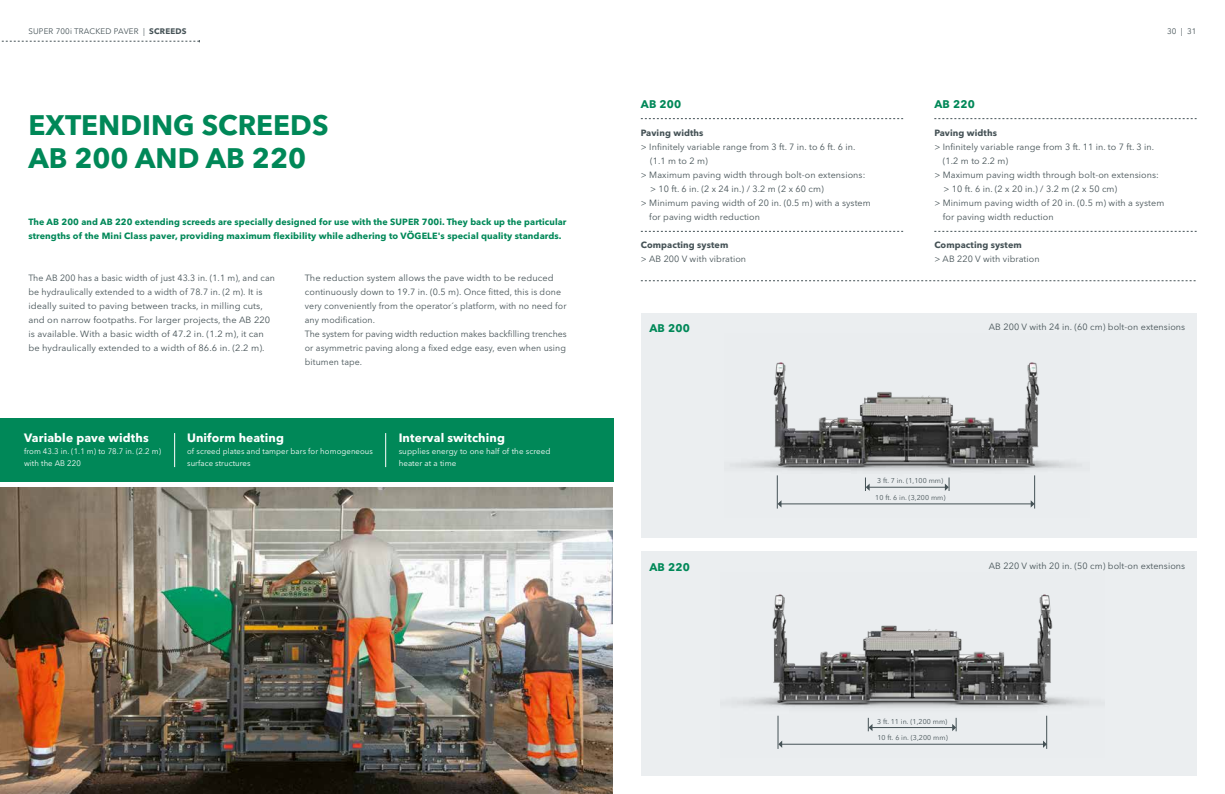
<style>
.page{position:relative;width:1225px;height:794px;background:#fff}
.page>*{position:absolute;margin:0;border:0;box-sizing:border-box;transform-origin:0 0}
.t1{font:700 28px/33.6px "Avenir Next LT Pro";color:#008858}
.t2{font:700 12px "Avenir Next LT Pro";letter-spacing:.01em;color:#fff}
.t3{font:700 11px "Avenir Next LT Pro";letter-spacing:.02em;color:#008858}
.t4{font:9px/14px "Avenir Next LT Pro";letter-spacing:.01em;color:#455256}
.t5{font:700 9px/14px "Avenir Next LT Pro";letter-spacing:.01em;color:#008858}
.t6{font:700 9px "Avenir Next LT Pro";letter-spacing:.01em;color:#455256}
.t7{font:8px/12px "Avenir Next LT Pro";letter-spacing:.01em;color:#fff}
.t8{font:8px "Avenir Next LT Pro";letter-spacing:.02em;color:#455256}
.t9{font:7px "Avenir Next LT Pro";letter-spacing:.01em;color:#455256}
.s1{font-weight:700}
</style>
<div class="page">
<div style="left:641px;top:551px;width:555px;height:224px;background:#ebeef0"></div>
<div style="left:641px;top:313px;width:555px;height:224px;background:#ebeef0"></div>
<img style="left:0;top:488px;width:612px;height:306px">
<svg style="left:641px;top:118px;width:262px;height:1px"></svg>
<svg style="left:934px;top:118px;width:262px;height:1px"></svg>
<svg style="left:641px;top:280px;width:554px;height:1px"></svg>
<svg style="left:641px;top:231px;width:262px;height:1px"></svg>
<svg style="left:934px;top:231px;width:262px;height:1px"></svg>
<div style="left:0;top:418px;width:614px;height:64px;background:#008858"></div>
<hr style="left:174px;top:433px;width:1px;height:34px;background:#fff">
<hr style="left:385px;top:433px;width:1px;height:34px;background:#fff">
<img style="left:735px;top:463px;width:342px;height:46px">
<img style="left:745px;top:362px;width:330px;height:113px">
<img style="left:778px;top:715px;width:270px;height:34px">
<img style="left:737px;top:594px;width:352px;height:114px">
<hr style="left:869px;top:487px;width:76px;height:1px;background:#455256">
<hr style="left:781px;top:503px;width:250px;height:1px;background:#455256">
<svg style="left:1030px;top:500px;width:4px;height:7px"></svg>
<svg style="left:778px;top:500px;width:3px;height:7px"></svg>
<hr style="left:1034px;top:475px;width:1px;height:33px;background:#455256">
<svg style="left:865px;top:477px;width:4px;height:14px"></svg>
<svg style="left:945px;top:477px;width:4px;height:14px"></svg>
<hr style="left:777px;top:475px;width:1px;height:33px;background:#455256">
<hr style="left:872px;top:727px;width:80px;height:1px;background:#455256">
<hr style="left:781px;top:744px;width:262px;height:1px;background:#455256">
<svg style="left:1043px;top:740px;width:3px;height:8px"></svg>
<svg style="left:778px;top:740px;width:4px;height:8px"></svg>
<hr style="left:1046px;top:715px;width:1px;height:34px;background:#455256">
<svg style="left:868px;top:718px;width:4px;height:13px"></svg>
<svg style="left:952px;top:718px;width:5px;height:13px"></svg>
<hr style="left:777px;top:715px;width:1px;height:34px;background:#455256">
<svg style="left:1px;top:40px;width:199px;height:2px"></svg>
<p class="t8" style="left:28px;top:27px;width:160px">SUPER 700i TRACKED PAVER | <span class="s1">SCREEDS</span></p>
<p class="t8" style="left:1167px;top:27px;width:31px">30 | 31</p>
<h1 class="t1" style="left:28px;top:108px;width:302px">EXTENDING SCREEDS<br>AB 200 AND AB 220</h1>
<p class="t5" style="left:28px;top:215px;width:540px">The AB 200 and AB 220 extending screeds are specially designed for use with the SUPER 700i. They back up the particular strengths of the Mini Class paver, providing maximum flexibility while adhering to VÖGELE's special quality standards.</p>
<p class="t4" style="left:28px;top:271px;width:248px">The AB 200 has a basic width of just 43.3 in. (1.1 m), and can be hydraulically extended to a width of 78.7 in. (2 m). It is ideally suited to paving between tracks, in milling cuts, and on narrow footpaths. For larger projects, the AB 220 is available. With a basic width of 47.2 in. (1.2 m), it can be hydraulically extended to a width of 86.6 in. (2.2 m).</p>
<p class="t4" style="left:305px;top:271px;width:263px">The reduction system allows the pave width to be reduced continuously down to 19.7 in. (0.5 m). Once fitted, this is done very conveniently from the operator´s platform, with no need for any modification.<br>The system for paving width reduction makes backfilling trenches or asymmetric paving along a fixed edge easy, even when using bitumen tape.</p>
<h2 class="t2" style="left:24px;top:430px;width:126px">Variable pave widths</h2>
<p class="t7" style="left:24px;top:445px;width:138px">from 43.3 in. (1.1 m) to 78.7 in. (2.2 m) with the AB 220</p>
<h2 class="t2" style="left:187px;top:430px;width:98px">Uniform heating</h2>
<p class="t7" style="left:187px;top:445px;width:187px">of screed plates and tamper bars for homogeneous surface structures</p>
<h2 class="t2" style="left:399px;top:430px;width:108px">Interval switching</h2>
<p class="t7" style="left:399px;top:445px;width:153px">supplies energy to one half of the screed heater at a time</p>
<p class="t3" style="left:641px;top:97px;width:42px">AB 200</p>
<p class="t6" style="left:641px;top:127px;width:64px">Paving widths</p>
<p class="t4" style="left:641px;top:140px;width:216px">&gt; Infinitely variable range from 3 ft. 7 in. to 6 ft. 6 in.</p>
<p class="t4" style="left:650px;top:154px;width:59px">(1.1 m to 2 m)</p>
<p class="t4" style="left:641px;top:168px;width:226px">&gt; Maximum paving width through bolt-on extensions:</p>
<p class="t4" style="left:650px;top:182px;width:175px">&gt; 10 ft. 6 in. (2 x 24 in.) / 3.2 m (2 x 60 cm)</p>
<p class="t4" style="left:641px;top:196px;width:231px">&gt; Minimum paving width of 20 in. (0.5 m) with a system</p>
<p class="t4" style="left:649px;top:210px;width:112px">for paving width reduction</p>
<p class="t6" style="left:641px;top:239px;width:89px">Compacting system</p>
<p class="t4" style="left:641px;top:252px;width:107px">&gt; AB 200 V with vibration</p>
<p class="t3" style="left:649px;top:321px;width:42px">AB 200</p>
<p class="t3" style="left:934px;top:97px;width:42px">AB 220</p>
<p class="t6" style="left:934px;top:127px;width:64px">Paving widths</p>
<p class="t4" style="left:934px;top:140px;width:221px">&gt; Infinitely variable range from 3 ft. 11 in. to 7 ft. 3 in.</p>
<p class="t4" style="left:942px;top:154px;width:67px">(1.2 m to 2.2 m)</p>
<p class="t4" style="left:934px;top:168px;width:226px">&gt; Maximum paving width through bolt-on extensions:</p>
<p class="t4" style="left:943px;top:182px;width:175px">&gt; 10 ft. 6 in. (2 x 20 in.) / 3.2 m (2 x 50 cm)</p>
<p class="t4" style="left:934px;top:196px;width:231px">&gt; Minimum paving width of 20 in. (0.5 m) with a system</p>
<p class="t4" style="left:942px;top:210px;width:112px">for paving width reduction</p>
<p class="t6" style="left:934px;top:239px;width:89px">Compacting system</p>
<p class="t4" style="left:934px;top:252px;width:107px">&gt; AB 220 V with vibration</p>
<p class="t4" style="left:989px;top:320px;width:198px">AB 200 V with 24 in. (60 cm) bolt-on extensions</p>
<p class="t9" style="left:877px;top:476px;width:68px">3 ft. 7 in. (1,100 mm)</p>
<p class="t3" style="left:649px;top:560px;width:42px">AB 220</p>
<p class="t9" style="left:875px;top:493px;width:72px">10 ft. 6 in. (3,200 mm)</p>
<p class="t4" style="left:989px;top:559px;width:198px">AB 220 V with 20 in. (50 cm) bolt-on extensions</p>
<p class="t9" style="left:877px;top:717px;width:72px">3 ft. 11 in. (1,200 mm)</p>
<p class="t9" style="left:877px;top:733px;width:72px">10 ft. 6 in. (3,200 mm)</p>
</div>
